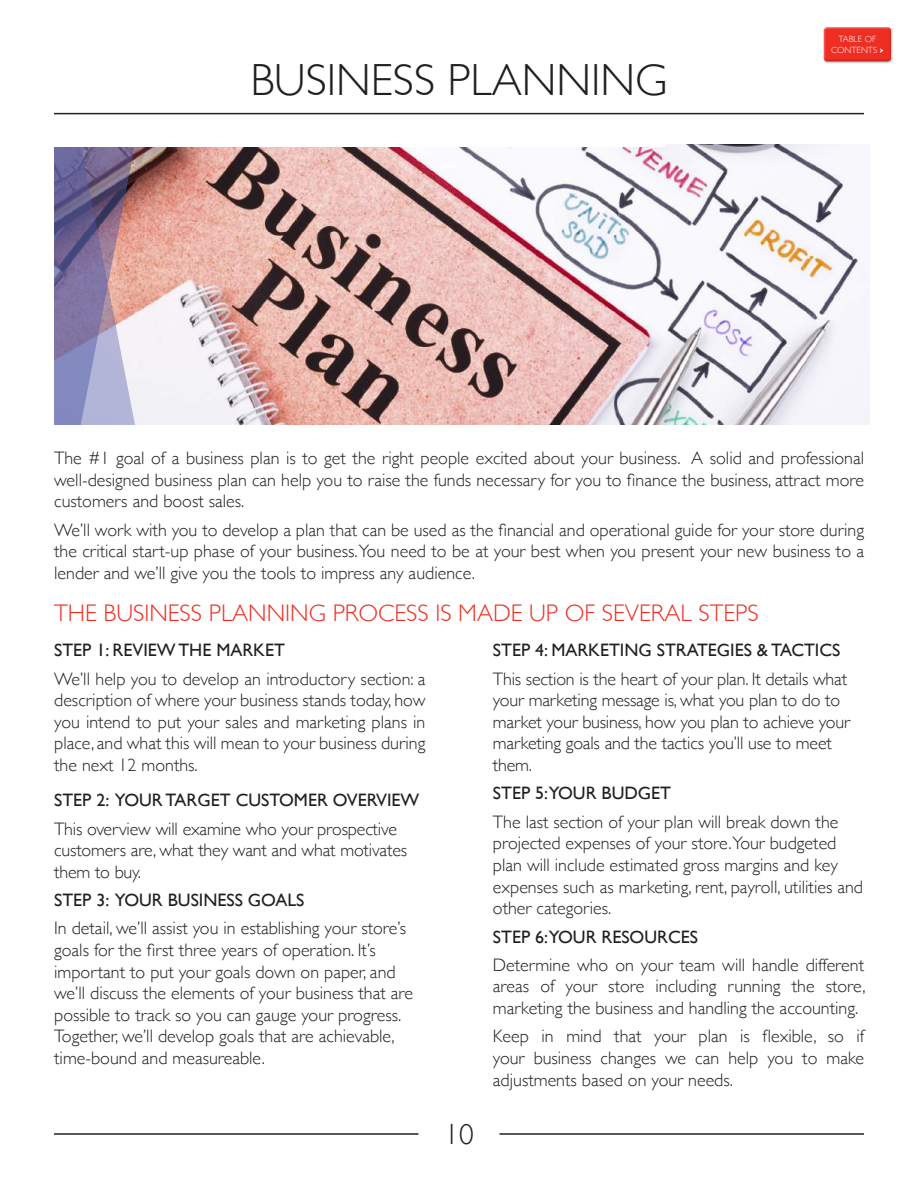
<style>
.page{position:relative;width:918px;height:1188px;background:#fff}
.page>*{position:absolute;margin:0;border:0;box-sizing:border-box;transform-origin:0 0}
.t1{font:300 45px "Gill Sans";color:#231f20}
.t2{font:300 29.25px "Gill Sans";color:#231f20}
.t3{font:300 24px "Gill Sans";color:#ee2e22}
.t4{font:300 18px/21.6px "Gill Sans";color:#231f20;text-align:justify}
.t5{font:18px "Gill Sans";color:#231f20}
.t6{font:300 9px/10.8px "Gill Sans";color:#fff;text-align:center}
.s1{font-family:"Minion Pro";font-weight:600}
</style>
<div class="page">
<hr style="left:54px;top:1133px;width:364px;height:2px;background:#231f20">
<hr style="left:500px;top:1133px;width:364px;height:2px;background:#231f20">
<div style="left:822px;top:25px;width:71px;height:36px;background:#fff;opacity:.66"></div>
<div style="left:822px;top:28px;width:71px;height:36px;background:#231f20;opacity:.26"></div>
<img style="left:162px;top:144px;width:707px;height:281px">
<svg style="left:54px;top:147px;width:108px;height:278px;background:#a491a9"></svg>
<div style="left:15px;top:3px;width:650px;height:144px;background:#fff"></div>
<hr style="left:54px;top:113px;width:810px;height:1px;background:#231f20">
<h1 class="t1" style="left:250px;top:55px;width:419px">BUSINESS PLANNING</h1>
<p class="t6" style="left:831px;top:34px;width:54px">TABLE OF<br>CONTENTS <span class="s1">•</span></p>
<p class="t4" style="left:54px;top:447px;width:812px">The #1 goal of a business plan is to get the right people excited about your business. A solid and professional well-designed business plan can help you to raise the funds necessary for you to finance the business, attract more customers and boost sales.</p>
<p class="t4" style="left:54px;top:519px;width:812px">We’ll work with you to develop a plan that can be used as the financial and operational guide for your store during the critical start-up phase of your business. You need to be at your best when you present your new business to a lender and we’ll give you the tools to impress any audience.</p>
<h3 class="t3" style="left:54px;top:600px;width:706px">THE BUSINESS PLANNING PROCESS IS MADE UP OF SEVERAL STEPS</h3>
<p class="t5" style="left:54px;top:640px;width:232px">STEP 1: REVIEW THE MARKET</p>
<p class="t4" style="left:54px;top:668px;width:373px">We’ll help you to develop an introductory section: a description of where your business stands today, how you intend to put your sales and marketing plans in place, and what this will mean to your business during the next 12 months.</p>
<p class="t5" style="left:54px;top:790px;width:367px">STEP 2: YOUR TARGET CUSTOMER OVERVIEW</p>
<p class="t4" style="left:54px;top:818px;width:355px;text-align:left">This overview will examine who your prospective customers are, what they want and what motivates them to buy.</p>
<p class="t5" style="left:54px;top:890px;width:252px">STEP 3: YOUR BUSINESS GOALS</p>
<p class="t4" style="left:54px;top:918px;width:360px;text-align:left">In detail, we’ll assist you in establishing your store’s goals for the first three years of operation. It’s important to put your goals down on paper, and we’ll discuss the elements of your business that are possible to track so you can gauge your progress.<br>Together, we’ll develop goals that are achievable, time-bound and measureable.</p>
<p class="t5" style="left:493px;top:640px;width:349px">STEP 4: MARKETING STRATEGIES &amp; TACTICS</p>
<p class="t4" style="left:493px;top:668px;width:359px;text-align:left">This section is the heart of your plan. It details what your marketing message is, what you plan to do to market your business, how you plan to achieve your marketing goals and the tactics you’ll use to meet them.</p>
<p class="t5" style="left:493px;top:783px;width:180px">STEP 5:YOUR BUDGET</p>
<p class="t4" style="left:493px;top:811px;width:372px;text-align:left">The last section of your plan will break down the projected expenses of your store.Your budgeted plan will include estimated gross margins and key expenses such as marketing, rent, payroll, utilities and other categories.</p>
<p class="t5" style="left:493px;top:926px;width:207px">STEP 6:YOUR RESOURCES</p>
<p class="t4" style="left:493px;top:954px;width:374px">Determine who on your team will handle different areas of your store including running the store, marketing the business and handling the accounting.</p>
<p class="t4" style="left:493px;top:1026px;width:373px">Keep in mind that your plan is flexible, so if your business changes we can help you to make adjustments based on your needs.</p>
<h2 class="t2" style="left:444px;top:1118px;width:31px">10</h2>
</div>
